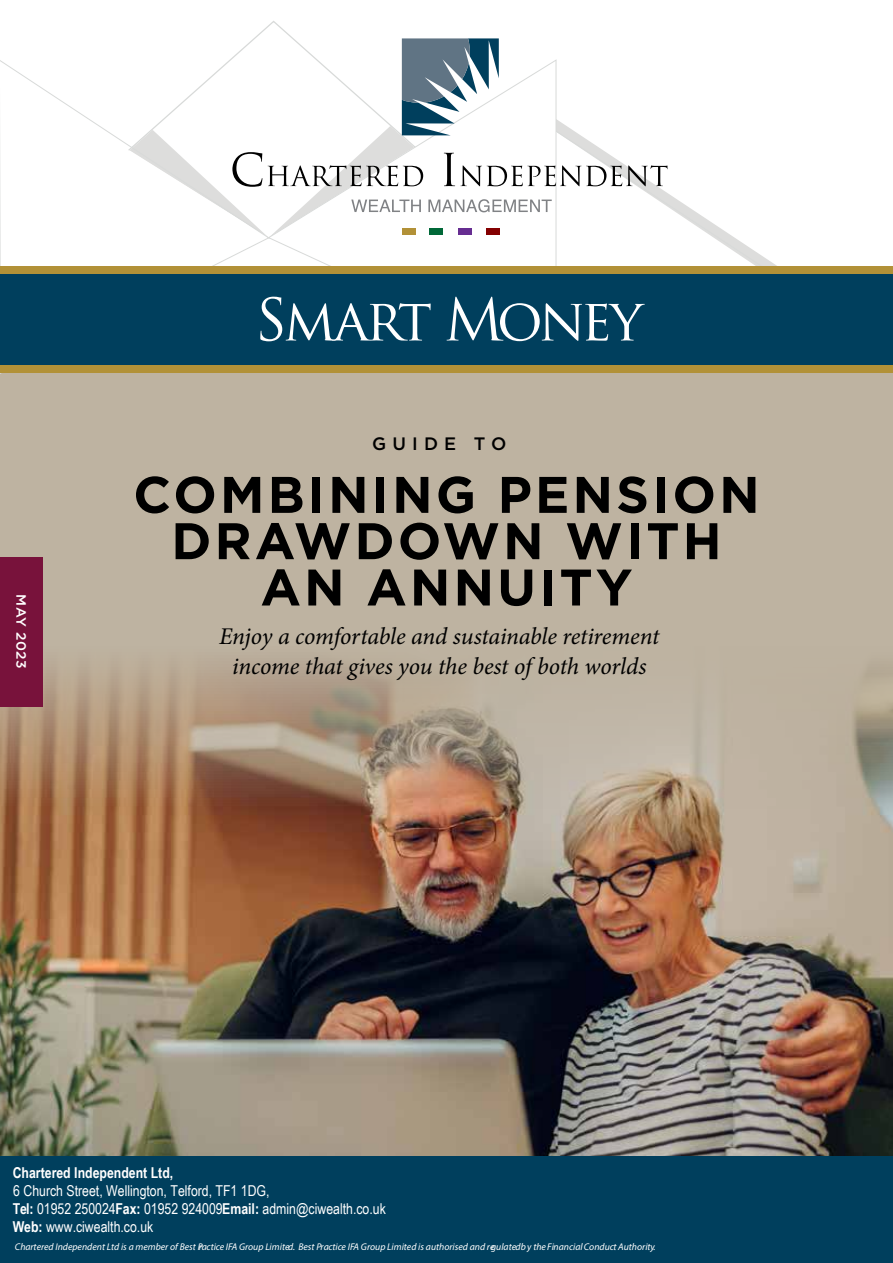
<style>
.page{position:relative;width:893px;height:1263px;background:#fff}
.page>*{position:absolute;margin:0;border:0;box-sizing:border-box;transform-origin:0 0}
.t1{font:700 51.3px/46.3px "Gotham HTF";letter-spacing:.06em;color:#000;text-align:center}
.t2{font:italic 24px/30px "Minion Pro";letter-spacing:-.01em;color:#000;text-align:center}
.t3{font:500 18px "Gotham HTF";letter-spacing:.34em;color:#000}
.t4{font:15px/18px "Arial Narrow";color:#fff}
.t5{font:700 15px "Arial Narrow";color:#fff}
.t6{font:500 13.5px "Gotham HTF";letter-spacing:.04em;color:#fff}
.t7{font:italic 9.75px "Myriad Pro";color:#fff}
.s1{font-weight:700}
</style>
<div class="page">
<div style="left:0;top:328px;width:893px;height:935px;background:#beb3a1"></div>
<img style="left:0;top:661px;width:893px;height:496px">
<div style="left:0;top:557px;width:43px;height:149px;background:#78123b"></div>
<div style="left:0;top:1157px;width:893px;height:106px;background:#003f5d"></div>
<svg style="left:667px;top:165px;width:110px;height:101px"></svg>
<svg style="left:0;top:60px;width:270px;height:314px"></svg>
<div style="left:0;top:274px;width:893px;height:92px;background:#003f5d"></div>
<div style="left:0;top:366px;width:893px;height:7px;background:#b29137"></div>
<svg style="left:260px;top:297px;width:171px;height:44px"></svg>
<svg style="left:447px;top:297px;width:198px;height:44px"></svg>
<svg style="left:130px;top:38px;width:537px;height:200px"></svg>
<div style="left:402px;top:228px;width:13px;height:7px;background:#b29137"></div>
<div style="left:429px;top:228px;width:14px;height:7px;background:#006838"></div>
<div style="left:458px;top:228px;width:14px;height:7px;background:#662d91"></div>
<div style="left:486px;top:228px;width:13px;height:7px;background:#840001"></div>
<div style="left:0;top:266px;width:893px;height:8px;background:#b29137"></div>
<h3 class="t6" style="left:29px;top:594px;width:76px;rotate:90deg">MAY 2023</h3>
<h3 class="t3" style="left:372px;top:433px;width:136px">GUIDE TO</h3>
<h1 class="t1" style="left:133px;top:470px;width:628px">COMBINING PENSION<br>DRAWDOWN WITH<br>AN ANNUITY</h1>
<h2 class="t2" style="left:219px;top:621px;width:442px">Enjoy a comfortable and sustainable retirement income that gives you the best of both worlds</h2>
<h3 class="t5" style="left:13px;top:1163px;width:162px">Chartered Independent Ltd,</h3>
<h3 class="t4" style="left:13px;top:1181px;width:375px">6 Church Street, Wellington, Telford, TF1 1DG,<br><span class="s1">Tel:</span> 01952 250024<span class="s1">Fax:</span> 01952 924009<span class="s1">Email:</span> admin@ciwealth.co.uk<br><span class="s1">Web:</span> www.ciwealth.co.uk</h3>
<p class="t7" style="left:15px;top:1241px;width:642px">Chartered Independent Ltd is a member of Best Practice IFA Group Limited. Best Practice IFA Group Limited is authorised and regulatedb y the Financial Conduct Authority.</p>
</div>
